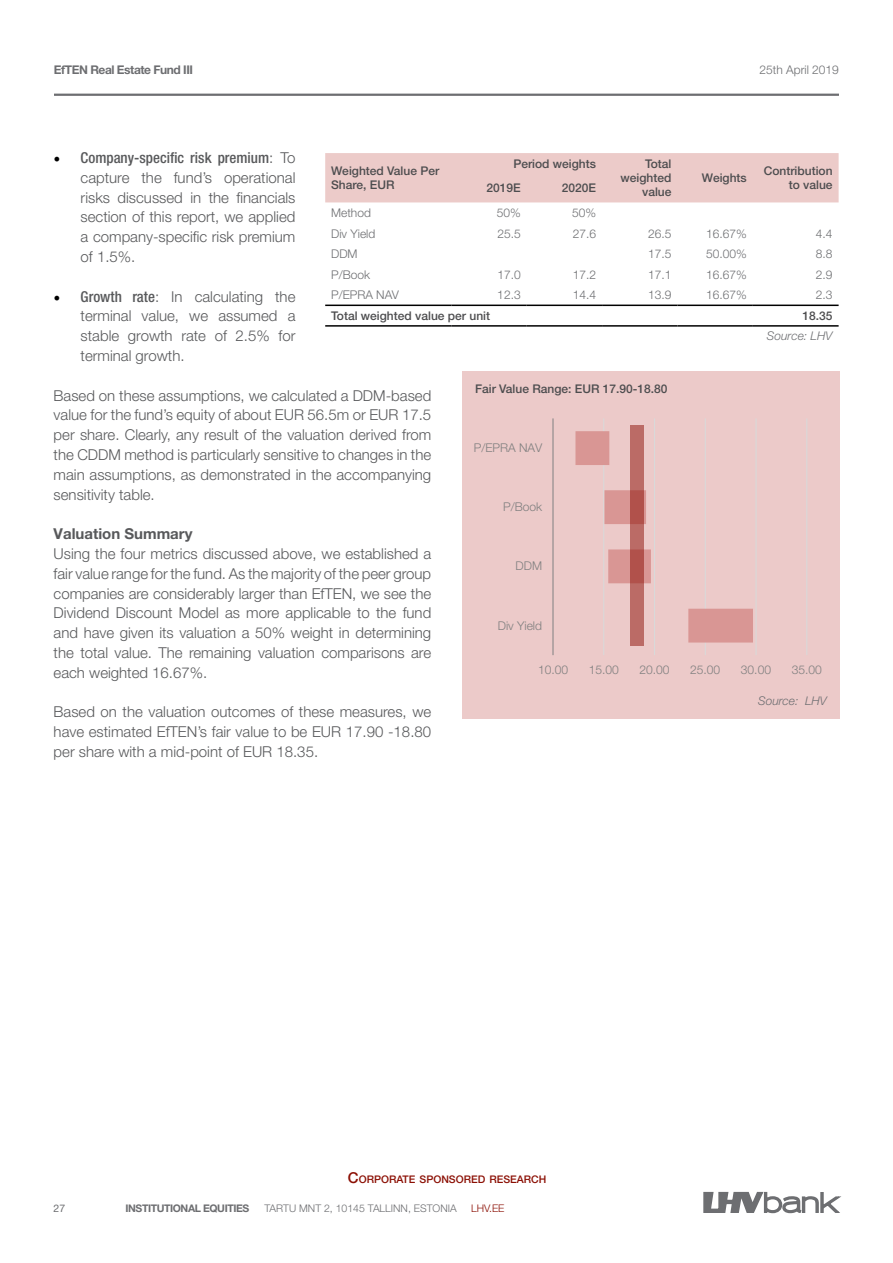
<style>
.page{position:relative;width:893px;height:1263px;background:#fff}
.page>*{position:absolute;margin:0;border:0;box-sizing:border-box;transform-origin:0 0}
.t1{font:300 15px/19.8px "Helvetica Neue LT Pro";color:#58595b;text-align:justify}
.t2{font:700 15px "Helvetica Neue LT Pro";color:#58595b}
.t3{font:500 12px/14.4px "Helvetica Neue LT Pro";color:#4d4d4f}
.t4{font:300 12px "Helvetica Neue LT Pro";color:#6d6e71}
.t5{font:300 12px "Helvetica Neue LT Pro";letter-spacing:-.005em;color:#7f7f7f}
.t6{font:700 12px "Helvetica Neue LT Pro";letter-spacing:-.04em;color:#6d6e71}
.t7{font:italic 300 12px "Helvetica Neue LT Pro";color:#6d6e71}
.t8{font:300 10.5px "Helvetica Neue LT Pro";color:#6d6e71}
.t9{font:500 10.5px "Helvetica Neue LT Pro";color:#8b0f04}
.t10{font:700 10.5px "Helvetica Neue LT Pro";letter-spacing:-.04em;color:#6d6e71}
.t11{font:300 10.5px "Helvetica Neue LT Pro";color:#8b0f04}
.t12{font:10.5px "Helvetica Neue LT Pro";color:#6d6e71}
.s1{font-family:"Minion Pro";font-weight:400;font-size:18px;color:#000}
.s2{font-weight:500;font-stretch:condensed}
.s3{font-size:15px}
</style>
<div class="page">
<svg style="left:703px;top:1191px;width:138px;height:23px"></svg>
<hr style="left:54px;top:94px;width:785px;height:2px;background:#6d6e71">
<div style="left:325px;top:153px;width:514px;height:49px;background:#eccbc9"></div>
<hr style="left:325px;top:305px;width:126px;height:1px;background:#000">
<hr style="left:451px;top:305px;width:76px;height:1px;background:#000">
<hr style="left:527px;top:305px;width:75px;height:1px;background:#000">
<hr style="left:602px;top:305px;width:75px;height:1px;background:#000">
<hr style="left:677px;top:305px;width:76px;height:1px;background:#000">
<hr style="left:753px;top:305px;width:86px;height:1px;background:#000">
<hr style="left:325px;top:325px;width:126px;height:2px;background:#000">
<hr style="left:451px;top:325px;width:76px;height:2px;background:#000">
<hr style="left:527px;top:325px;width:75px;height:2px;background:#000">
<hr style="left:602px;top:325px;width:75px;height:2px;background:#000">
<hr style="left:677px;top:325px;width:76px;height:2px;background:#000">
<hr style="left:753px;top:325px;width:86px;height:2px;background:#000">
<div style="left:462px;top:372px;width:378px;height:347px;background:#eccac9"></div>
<hr style="left:603px;top:418px;width:1px;height:237px;background:#d9d9d9">
<hr style="left:654px;top:418px;width:1px;height:237px;background:#d9d9d9">
<hr style="left:705px;top:418px;width:1px;height:237px;background:#d9d9d9">
<hr style="left:755px;top:418px;width:2px;height:237px;background:#d9d9d9">
<hr style="left:806px;top:418px;width:1px;height:237px;background:#d9d9d9">
<svg style="left:575px;top:431px;width:178px;height:211px"></svg>
<hr style="left:552px;top:418px;width:1px;height:237px;background:#868686">
<div style="left:631px;top:426px;width:13px;height:220px;background:#8b0e04;opacity:.5"></div>
<p class="t6" style="left:54px;top:62px;width:140px">EfTEN Real Estate Fund III</p>
<p class="t4" style="left:760px;top:62px;width:81px">25th April 2019</p>
<p class="t1" style="left:81px;top:147px;width:216px;text-indent:-27px"><span class="s1">•</span> <span class="s2">Company-specific risk premium</span>: To capture the fund’s operational risks discussed in the financials section of this report, we applied a company-specific risk premium of 1.5%.</p>
<p class="t1" style="left:81px;top:286px;width:216px;text-indent:-27px"><span class="s1">•</span> <span class="s2">Growth rate</span>: In calculating the terminal value, we assumed a stable growth rate of 2.5% for terminal growth.</p>
<p class="t1" style="left:54px;top:385px;width:379px">Based on these assumptions, we calculated a DDM-based value for the fund’s equity of about EUR 56.5m or EUR 17.5 per share. Clearly, any result of the valuation derived from the CDDM method is particularly sensitive to changes in the main assumptions, as demonstrated in the accompanying sensitivity table.</p>
<p class="t2" style="left:54px;top:524px;width:140px">Valuation Summary</p>
<p class="t1" style="left:54px;top:543px;width:379px">Using the four metrics discussed above, we established a fair value range for the fund. As the majority of the peer group companies are considerably larger than EfTEN, we see the Dividend Discount Model as more applicable to the fund and have given its valuation a 50% weight in determining the total value. The remaining valuation comparisons are each weighted 16.67%.</p>
<p class="t1" style="left:54px;top:702px;width:379px">Based on the valuation outcomes of these measures, we have estimated EfTEN’s fair value to be EUR 17.90 -18.80 per share with a mid-point of EUR 18.35.</p>
<p class="t3" style="left:513px;top:156px;width:84px">Period weights</p>
<p class="t3" style="left:621px;top:156px;width:52px;text-align:right">Total weighted value</p>
<p class="t3" style="left:764px;top:163px;width:70px">Contribution</p>
<p class="t3" style="left:331px;top:163px;width:110px">Weighted Value Per<br>Share, EUR</p>
<p class="t3" style="left:702px;top:170px;width:46px">Weights</p>
<p class="t3" style="left:486px;top:181px;width:36px">2019E</p>
<p class="t3" style="left:562px;top:181px;width:36px">2020E</p>
<p class="t3" style="left:789px;top:178px;width:45px">to value</p>
<p class="t4" style="left:331px;top:205px;width:41px">Method</p>
<p class="t4" style="left:497px;top:205px;width:26px">50%</p>
<p class="t4" style="left:572px;top:205px;width:26px">50%</p>
<p class="t4" style="left:331px;top:226px;width:46px">Div Yield</p>
<p class="t4" style="left:497px;top:226px;width:25px">25.5</p>
<p class="t4" style="left:573px;top:226px;width:25px">27.6</p>
<p class="t4" style="left:648px;top:226px;width:25px">26.5</p>
<p class="t4" style="left:706px;top:226px;width:42px">16.67%</p>
<p class="t4" style="left:816px;top:226px;width:18px">4.4</p>
<p class="t4" style="left:331px;top:247px;width:28px">DDM</p>
<p class="t4" style="left:648px;top:247px;width:25px">17.5</p>
<p class="t4" style="left:706px;top:247px;width:42px">50.00%</p>
<p class="t4" style="left:816px;top:247px;width:18px">8.8</p>
<p class="t4" style="left:331px;top:267px;width:40px">P/Book</p>
<p class="t4" style="left:497px;top:267px;width:25px">17.0</p>
<p class="t4" style="left:573px;top:267px;width:25px">17.2</p>
<p class="t4" style="left:648px;top:267px;width:25px">17.1</p>
<p class="t4" style="left:706px;top:267px;width:42px">16.67%</p>
<p class="t4" style="left:816px;top:267px;width:18px">2.9</p>
<p class="t4" style="left:331px;top:288px;width:69px">P/EPRA NAV</p>
<p class="t4" style="left:497px;top:288px;width:25px">12.3</p>
<p class="t4" style="left:573px;top:288px;width:25px">14.4</p>
<p class="t4" style="left:648px;top:288px;width:25px">13.9</p>
<p class="t4" style="left:706px;top:288px;width:42px">16.67%</p>
<p class="t4" style="left:816px;top:288px;width:18px">2.3</p>
<p class="t3" style="left:331px;top:308px;width:160px">Total weighted value per unit</p>
<p class="t3" style="left:802px;top:308px;width:32px">18.35</p>
<p class="t7" style="left:767px;top:329px;width:67px">Source: LHV</p>
<p class="t3" style="left:475px;top:381px;width:194px">Fair Value Range: EUR 17.90-18.80</p>
<p class="t5" style="left:474px;top:440px;width:70px">P/EPRA NAV</p>
<p class="t5" style="left:503px;top:499px;width:40px">P/Book</p>
<p class="t5" style="left:516px;top:559px;width:28px">DDM</p>
<p class="t5" style="left:498px;top:618px;width:46px">Div Yield</p>
<p class="t5" style="left:538px;top:663px;width:32px">10.00</p>
<p class="t5" style="left:589px;top:663px;width:32px">15.00</p>
<p class="t5" style="left:639px;top:663px;width:32px">20.00</p>
<p class="t5" style="left:690px;top:663px;width:32px">25.00</p>
<p class="t5" style="left:741px;top:663px;width:32px">30.00</p>
<p class="t5" style="left:792px;top:663px;width:32px">35.00</p>
<p class="t7" style="left:758px;top:693px;width:70px">Source: LHV</p>
<p class="t9" style="left:348px;top:1173px;width:200px"><span class="s3">C</span>ORPORATE SPONSORED RESEARCH</p>
<p class="t12" style="left:54px;top:1202px;width:13px">27</p>
<p class="t10" style="left:126px;top:1202px;width:125px">INSTITUTIONAL EQUITIES</p>
<p class="t8" style="left:264px;top:1202px;width:194px">TARTU MNT 2, 10145 TALLINN, ESTONIA</p>
<p class="t11" style="left:471px;top:1202px;width:35px">LHV.EE</p>
</div>
